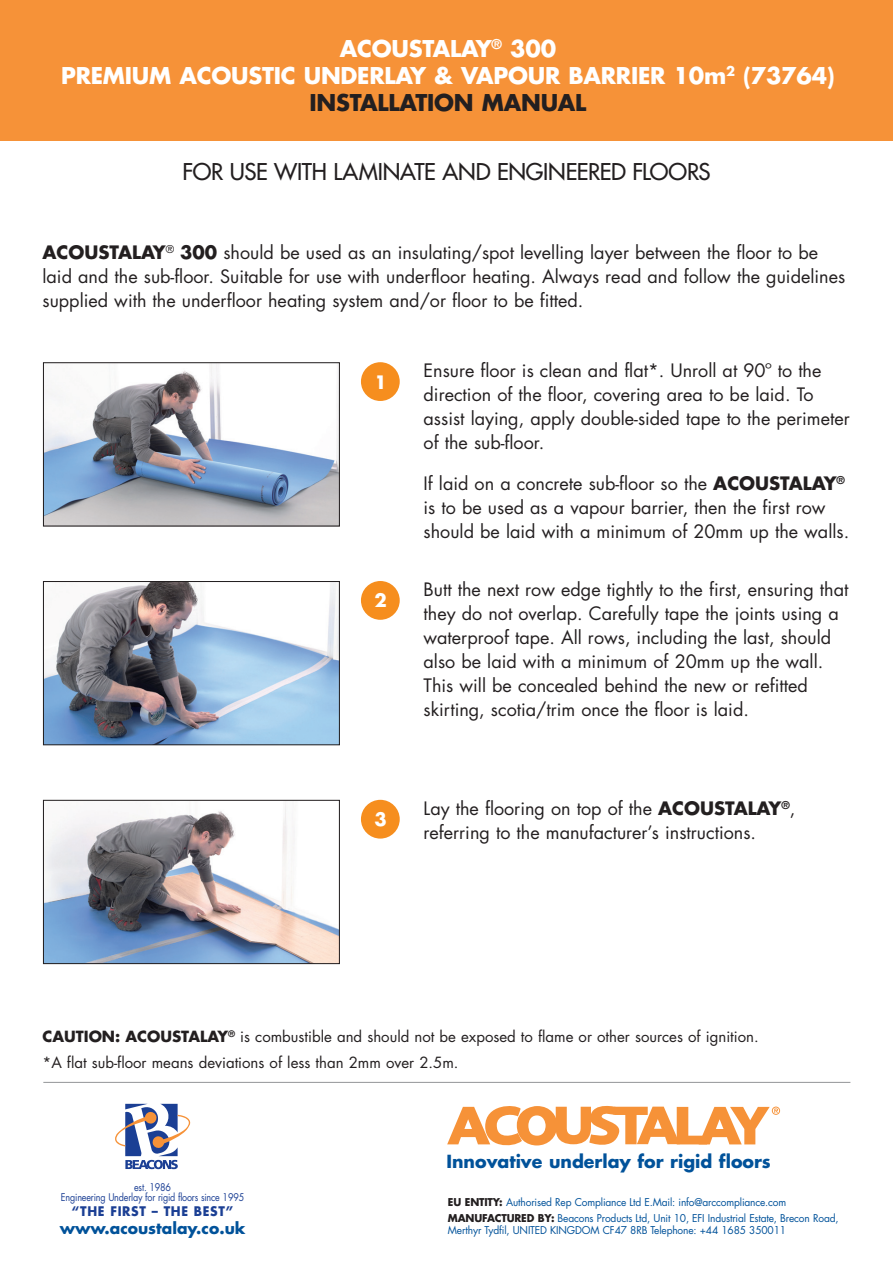
<style>
.page{position:relative;width:893px;height:1263px;background:#fff}
.page>*{position:absolute;margin:0;border:0;box-sizing:border-box;transform-origin:0 0}
.t1{font:700 22.5px/27px "Futura Std";letter-spacing:-.01em;color:#fff;text-align:center}
.t2{font:500 22.5px "Futura Std";letter-spacing:-.015em;color:#231f20}
.t3{font:18px/24px "Futura Std";color:#231f20}
.t4{font:700 18px "Futura Std";color:#fff}
.t5{font:700 17.55px "Futura Std";color:#01529a}
.t6{font:700 15.45px "Futura Std";color:#01529a}
.t7{font:15px "Futura Std";color:#231f20}
.t8{font:700 12.9px "Futura Std";letter-spacing:.05em;color:#1b3f94;scale:.95 1}
.t9{font:10.5px/12px "Futura Std";letter-spacing:-.015em;color:#01529a}
.t10{font:10.35px "Futura Std";letter-spacing:-.02em;color:#1b3f94;scale:.87 1}
.s1{color:#231f20}
.s2{font-weight:700}
.s3{font-weight:700;color:#231f20}
</style>
<div class="page">
<div style="left:0;top:0;width:893px;height:140px;background:#f69238"></div>
<img style="left:45px;top:364px;width:293px;height:160px">
<div style="left:43px;top:362px;width:297px;height:164px;border:1px solid #231f20"></div>
<div style="left:361px;top:362px;width:39px;height:39px;background:#f68e1e;border-radius:50%"></div>
<img style="left:45px;top:583px;width:293px;height:160px">
<div style="left:43px;top:581px;width:297px;height:164px;border:1px solid #231f20"></div>
<div style="left:361px;top:581px;width:39px;height:39px;background:#f68e1e;border-radius:50%"></div>
<img style="left:45px;top:804px;width:293px;height:158px">
<div style="left:43px;top:800px;width:297px;height:164px;border:1px solid #231f20"></div>
<div style="left:361px;top:800px;width:39px;height:38px;background:#f68e1e;border-radius:50%"></div>
<svg style="left:115px;top:1104px;width:75px;height:65px"></svg>
<svg style="left:447px;top:1105px;width:333px;height:41px"></svg>
<hr style="left:43px;top:1082px;width:807px;height:1px;background:#939598">
<p class="t1" style="left:61px;top:35px;width:775px">ACOUSTALAY<sup>®</sup> 300<br>PREMIUM ACOUSTIC UNDERLAY &amp; VAPOUR BARRIER 10m<sup>2</sup> (73764)<br><span class="s1">INSTALLATION MANUAL</span></p>
<p class="t2" style="left:182px;top:157px;width:530px">FOR USE WITH LAMINATE AND ENGINEERED FLOORS</p>
<p class="t3" style="left:43px;top:241px;width:804px"><span class="s2">ACOUSTALAY</span><sup>®</sup> <span class="s2">300</span> should be used as an insulating/spot levelling layer between the floor to be laid and the sub-floor. Suitable for use with underfloor heating. Always read and follow the guidelines supplied with the underfloor heating system and/or floor to be fitted.</p>
<p class="t4" style="left:375px;top:370px;width:14px">1</p>
<p class="t4" style="left:375px;top:589px;width:14px">2</p>
<p class="t4" style="left:375px;top:807px;width:14px">3</p>
<p class="t3" style="left:424px;top:359px;width:428px">Ensure floor is clean and flat*. Unroll at 90º to the direction of the floor, covering area to be laid. To assist laying, apply double-sided tape to the perimeter of the sub-floor.</p>
<p class="t3" style="left:424px;top:472px;width:427px">If laid on a concrete sub-floor so the <span class="s2">ACOUSTALAY</span><sup>® </sup>is to be used as a vapour barrier, then the first row should be laid with a minimum of 20mm up the walls.</p>
<p class="t3" style="left:424px;top:577px;width:426px">Butt the next row edge tightly to the first, ensuring that they do not overlap. Carefully tape the joints using a waterproof tape. All rows, including the last, should also be laid with a minimum of 20mm up the wall.<br>This will be concealed behind the new or refitted skirting, scotia/trim once the floor is laid.</p>
<p class="t3" style="left:424px;top:796px;width:373px">Lay the flooring on top of the <span class="s2">ACOUSTALAY</span><sup>®</sup>, referring to the manufacturer’s instructions.</p>
<p class="t7" style="left:43px;top:1027px;width:718px"><span class="s2">CAUTION: ACOUSTALAY</span><sup>®</sup> is combustible and should not be exposed to flame or other sources of ignition.</p>
<p class="t7" style="left:43px;top:1052px;width:418px">*A flat sub-floor means deviations of less than 2mm over 2.5m.</p>
<p class="t10" style="left:134px;top:1181px;width:44px">est. 1986</p>
<p class="t10" style="left:61px;top:1191px;width:212px">Engineering Underlay for rigid floors since 1995</p>
<p class="t8" style="left:72px;top:1202px;width:171px">“THE FIRST – THE BEST”</p>
<p class="t6" style="left:60px;top:1218px;width:187px">www.acoustalay.co.uk</p>
<p class="t5" style="left:446px;top:1149px;width:326px">Innovative underlay for rigid floors</p>
<p class="t9" style="left:448px;top:1196px;width:340px"><span class="s3">EU ENTITY:</span> Authorised Rep Compliance Ltd E.Mail: info@arccompliance.com</p>
<p class="t9" style="left:448px;top:1212px;width:392px"><span class="s3">MANUFACTURED BY:</span> Beacons Products Ltd, Unit 10, EFI Industrial Estate, Brecon Road,<br>Merthyr Tydfil, UNITED KINGDOM CF47 8RB Telephone: +44 1685 350011</p>
</div>
